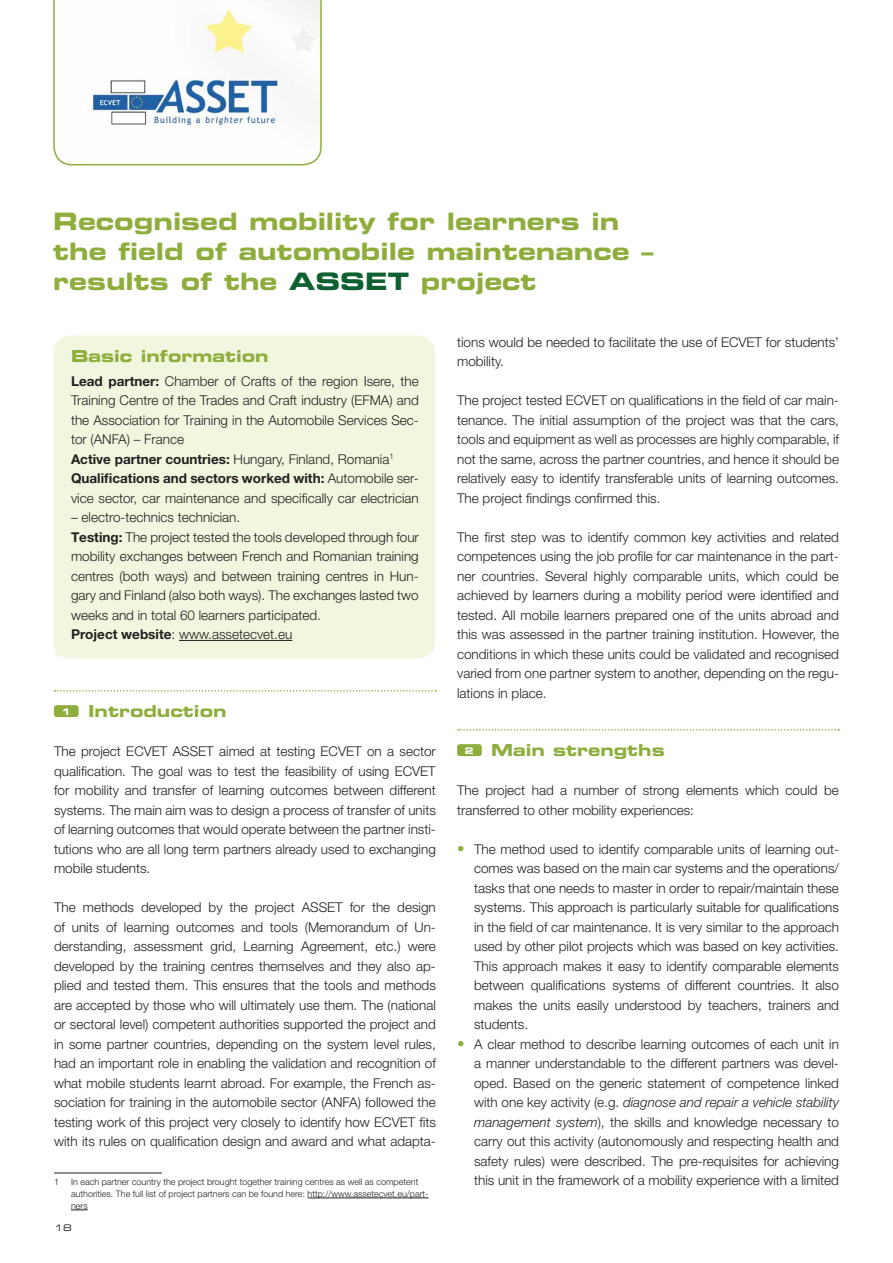
<style>
.page{position:relative;width:893px;height:1263px;background:#fff}
.page>*{position:absolute;margin:0;border:0;box-sizing:border-box;transform-origin:0 0}
.t1{font:24px/30px "Eurostile Bold Extended Two";color:#8fad3c}
.t2{font:16.5px "Eurostile Bold Extended Two";color:#8fad3c}
.t3{font:300 13.5px/19.5px "Helvetica Neue LT Pro";color:#231f20;text-align:justify}
.t4{font:700 13.5px "Helvetica Neue LT Pro";color:#231f20}
.t5{font:300 9px/12px "Helvetica Neue LT Pro";color:#231f20}
.t6{font:9px "Eurostile Extended Two";color:#231f20}
.s1{color:#0e6031}
.s2{color:#f1f6df}
.s3{font-weight:700}
.s4{font-weight:300;color:#f1f6df}
.s5{font-weight:300}
.s6{font-size:9px;color:#fff}
.s7{font-size:15px;color:#8fad3c}
.s8{font-style:italic}
</style>
<div class="page">
<div style="left:53px;top:335px;width:382px;height:323px;background:#f1f6df;border-radius:18px"></div>
<svg style="left:53px;top:0;width:269px;height:165px"></svg>
<hr style="left:179px;top:640px;width:113px;height:1px;background:#231f20">
<svg style="left:55px;top:690px;width:381px;height:1px"></svg>
<div style="left:54px;top:705px;width:25px;height:12px;background:#8fad3c;border-radius:3px"></div>
<hr style="left:54px;top:1173px;width:108px;height:1px;background:#231f20">
<hr style="left:308px;top:1197px;width:121px;height:1px;background:#231f20">
<svg style="left:71px;top:1209px;width:17px;height:1px"></svg>
<svg style="left:458px;top:729px;width:381px;height:1px"></svg>
<div style="left:457px;top:744px;width:25px;height:12px;background:#8fad3c;border-radius:3px"></div>
<h1 class="t1" style="left:53px;top:206px;width:602px">Recognised mobility for learners in the field of automobile maintenance – results of the <span class="s1">ASSET</span> project</h1>
<p class="t2" style="left:71px;top:344px;width:199px">Basic information</p>
<p class="t3" style="left:71px;top:371px;width:349px;text-indent:-17px"><span class="s2">•</span> <span class="s3">Lead partner:</span> Chamber of Crafts of the region Isere, the Training Centre of the Trades and Craft industry (EFMA) and the Association for Training in the Automobile Services Sec&shy;tor (ANFA) – France</p>
<p class="t4" style="left:54px;top:450px;width:341px"><span class="s4">•</span> Active partner countries: <span class="s5">Hungary, Finland, Romania</span><sup>1</sup></p>
<p class="t3" style="left:54px;top:468px;width:366px;text-align:right"><span class="s2">•</span> <span class="s3">Qualifications and sectors worked with:</span> Automobile ser&shy;vice sector, car maintenance and specifically car electrician</p>
<p class="t3" style="left:71px;top:507px;width:171px">– electro-technics technician.</p>
<p class="t3" style="left:71px;top:527px;width:349px;text-indent:-17px"><span class="s2">•</span> <span class="s3">Testing:</span> The project tested the tools developed through four mobility exchanges between French and Romanian training centres (both ways) and between training centres in Hun&shy;gary and Finland (also both ways). The exchanges lasted two weeks and in total 60 learners participated.</p>
<p class="t3" style="left:54px;top:624px;width:240px"><span class="s2">•</span> <span class="s3">Project website</span>: www.assetecvet.eu <span class="s2">•</span></p>
<p class="t2" style="left:62px;top:699px;width:167px"><span class="s6">1</span> Introduction</p>
<p class="t3" style="left:54px;top:741px;width:383px">The project ECVET ASSET aimed at testing ECVET on a sector qualification. The goal was to test the feasibility of using ECVET for mobility and transfer of learning outcomes between different systems. The main aim was to design a process of transfer of units of learning outcomes that would operate between the partner insti&shy;tutions who are all long term partners already used to exchanging mobile students.</p>
<p class="t3" style="left:54px;top:897px;width:383px">The methods developed by the project ASSET for the design of units of learning outcomes and tools (Memorandum of Un&shy;derstanding, assessment grid, Learning Agreement, etc.) were developed by the training centres themselves and they also ap&shy;plied and tested them. This ensures that the tools and methods are accepted by those who will ultimately use them. The (national or sectoral level) competent authorities supported the project and in some partner countries, depending on the system level rules, had an important role in enabling the validation and recognition of what mobile students learnt abroad. For example, the French as&shy;sociation for training in the automobile sector (ANFA) followed the testing work of this project very closely to identify how ECVET fits with its rules on qualification design and award and what adapta-</p>
<p class="t5" style="left:54px;top:1175px;width:7px">1</p>
<p class="t5" style="left:71px;top:1175px;width:359px">In each partner country the project brought together training centres as well as competent authorities. The full list of project partners can be found here: http://www.assetecvet.eu/part&shy;ners</p>
<p class="t6" style="left:54px;top:1222px;width:19px">18</p>
<p class="t3" style="left:457px;top:332px;width:383px">tions would be needed to facilitate the use of ECVET for students’ mobility.</p>
<p class="t3" style="left:457px;top:390px;width:383px">The project tested ECVET on qualifications in the field of car main&shy;tenance. The initial assumption of the project was that the cars, tools and equipment as well as processes are highly comparable, if not the same, across the partner countries, and hence it should be relatively easy to identify transferable units of learning outcomes.<br>The project findings confirmed this.</p>
<p class="t3" style="left:457px;top:527px;width:383px">The first step was to identify common key activities and related competences using the job profile for car maintenance in the part&shy;ner countries. Several highly comparable units, which could be achieved by learners during a mobility period were identified and tested. All mobile learners prepared one of the units abroad and this was assessed in the partner training institution. However, the conditions in which these units could be validated and recognised varied from one partner system to another, depending on the regu&shy;lations in place.</p>
<p class="t2" style="left:465px;top:738px;width:202px"><span class="s6">2</span> Main strengths</p>
<p class="t3" style="left:457px;top:780px;width:383px">The project had a number of strong elements which could be transferred to other mobility experiences:</p>
<p class="t3" style="left:474px;top:839px;width:366px;text-indent:-17px"><span class="s7">•</span> The method used to identify comparable units of learning out&shy;comes was based on the main car systems and the operations/ tasks that one needs to master in order to repair/maintain these systems. This approach is particularly suitable for qualifications in the field of car maintenance. It is very similar to the approach used by other pilot projects which was based on key activities.<br>This approach makes it easy to identify comparable elements between qualifications systems of different countries. It also makes the units easily understood by teachers, trainers and students.</p>
<p class="t3" style="left:474px;top:1034px;width:366px;text-indent:-17px"><span class="s7">•</span> A clear method to describe learning outcomes of each unit in a manner understandable to the different partners was devel&shy;oped. Based on the generic statement of competence linked with one key activity (e.g. <span class="s8">diagnose and repair a vehicle stability management system</span>), the skills and knowledge necessary to carry out this activity (autonomously and respecting health and safety rules) were described. The pre-requisites for achieving this unit in the framework of a mobility experience with a limited</p>
</div>
